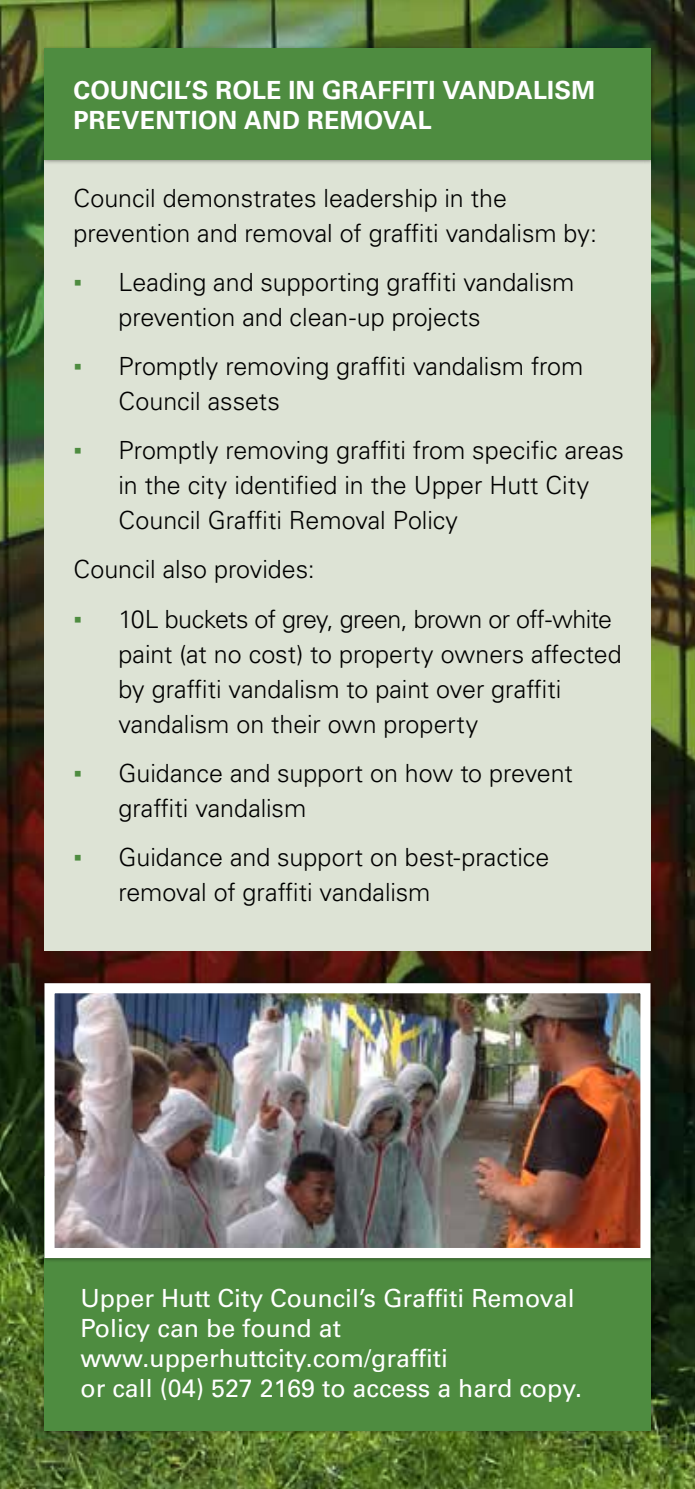
<style>
.page{position:relative;width:695px;height:1489px;background:#fff}
.page>*{position:absolute;margin:0;border:0;box-sizing:border-box;transform-origin:0 0}
.t1{font:300 25px/35px "Univers LT Pro 45";color:#000}
.t2{font:25px/30px "Univers LT Pro 55 Roman";color:#fff}
.t3{font:700 25px/30px "Univers LT Pro 65";letter-spacing:.01em;color:#fff}
.s1{font-family:"Arial Narrow";font-weight:400;color:#4e8c40}
</style>
<div class="page">
<img style="left:0;top:0;width:694px;height:1488px">
<div style="left:44px;top:119px;width:606px;height:831px;background:#dde3d5"></div>
<div style="left:41px;top:46px;width:613px;height:118px;background:#000;opacity:.4"></div>
<div style="left:44px;top:49px;width:606px;height:111px;background:#4e8c40"></div>
<div style="left:41px;top:1173px;width:613px;height:262px;background:#000;opacity:.4"></div>
<div style="left:44px;top:1176px;width:606px;height:254px;background:#4e8c40"></div>
<div style="left:41px;top:980px;width:613px;height:282px;background:#000;opacity:.4"></div>
<img style="left:55px;top:994px;width:584px;height:252px">
<div style="left:44px;top:983px;width:606px;height:274px;border:10px solid #fff"></div>
<p class="t3" style="left:73px;top:74px;width:523px">COUNCIL’S ROLE IN GRAFFITI VANDALISM<br>PREVENTION AND REMOVAL</p>
<p class="t1" style="left:73px;top:179px;width:525px">Council demonstrates leadership in the prevention and removal of graffiti vandalism by:</p>
<p class="t1" style="left:118px;top:264px;width:457px;text-indent:-45px"><span class="s1">▪</span> Leading and supporting graffiti vandalism prevention and clean-up projects</p>
<p class="t1" style="left:118px;top:348px;width:466px;text-indent:-45px"><span class="s1">▪</span> Promptly removing graffiti vandalism from<br>Council assets</p>
<p class="t1" style="left:118px;top:432px;width:507px;text-indent:-45px"><span class="s1">▪</span> Promptly removing graffiti from specific areas in the city identified in the Upper Hutt City<br>Council Graffiti Removal Policy</p>
<p class="t1" style="left:73px;top:551px;width:243px">Council also provides:</p>
<p class="t1" style="left:118px;top:600px;width:504px;text-indent:-45px"><span class="s1">▪</span> 10L buckets of grey, green, brown or off-white paint (at no cost) to property owners affected by graffiti vandalism to paint over graffiti vandalism on their own property</p>
<p class="t1" style="left:118px;top:754px;width:455px;text-indent:-45px"><span class="s1">▪</span> Guidance and support on how to prevent graffiti vandalism</p>
<p class="t1" style="left:118px;top:839px;width:432px;text-indent:-45px"><span class="s1">▪</span> Guidance and support on best-practice removal of graffiti vandalism</p>
<p class="t2" style="left:80px;top:1281px;width:503px">Upper Hutt City Council’s Graffiti Removal Policy can be found at www.upperhuttcity.com/graffiti<br>or call (04) 527 2169 to access a hard copy.</p>
</div>
